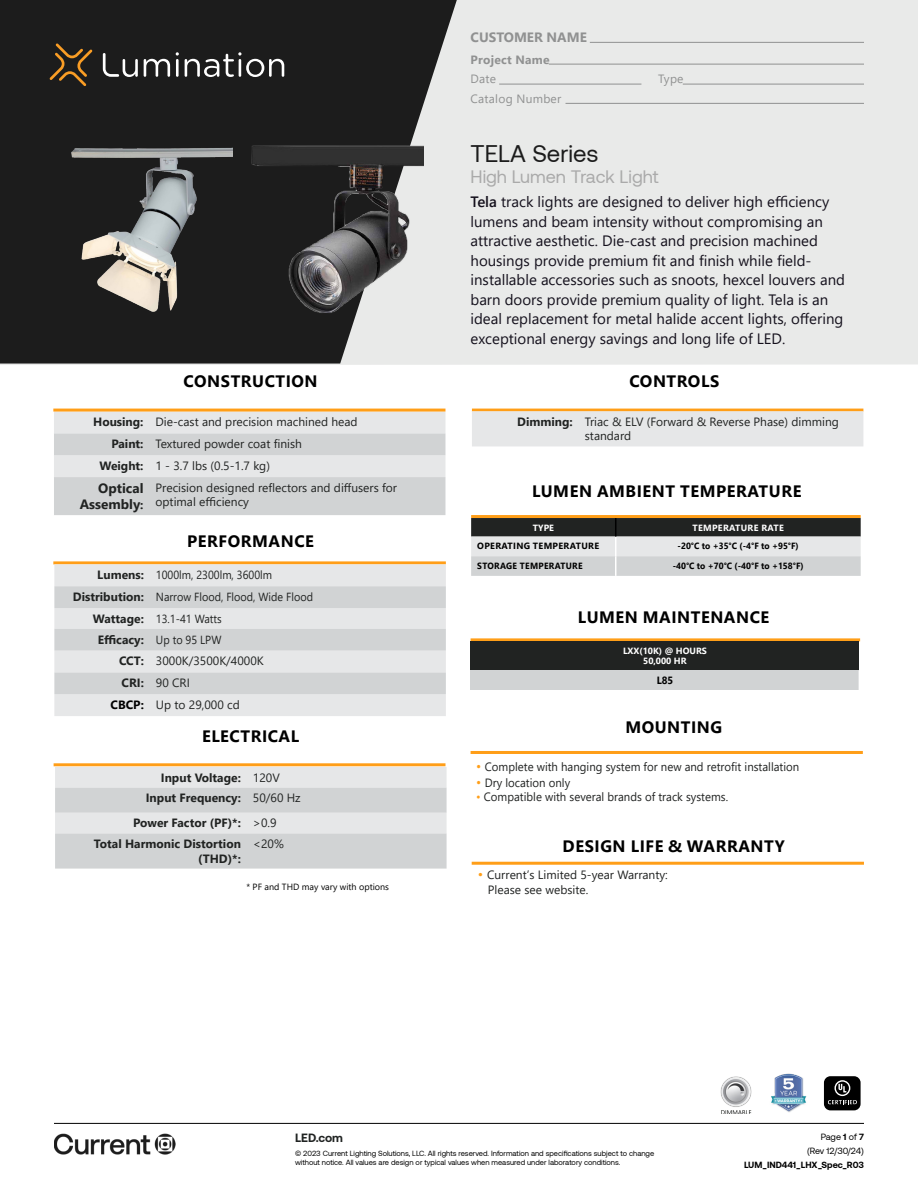
<style>
.page{position:relative;width:918px;height:1188px;background:#fff}
.page>*{position:absolute;margin:0;border:0;box-sizing:border-box;transform-origin:0 0}
.t1{font:24px "Aeonik";color:#1c1c1c}
.t2{font:18px "Aeonik";color:#aaa}
.t3{font:700 16.5px "Segoe UI";letter-spacing:.035em;color:#000}
.t4{font:15px/19.5px "Segoe UI";color:#14101c}
.t5{font:700 13.5px/16.2px "Segoe UI";color:#212322;text-align:right}
.t6{font:700 13.5px "Segoe UI";color:#909191}
.t7{font:12px/14.4px "Segoe UI";color:#212322}
.t8{font:12px "Segoe UI";color:#212322;scale:.95 1}
.t9{font:700 12px/20.7px "Segoe UI";color:#212322;text-align:center}
.t10{font:12px "Segoe UI";letter-spacing:.02em;color:#909191}
.t11{font:700 12px "Segoe UI";letter-spacing:.02em;color:#909191}
.t12{font:700 12px "Aeonik";color:#202322}
.t13{font:11.7px "Segoe UI";color:#212322;scale:.92 1}
.t14{font:700 10.5px "Segoe UI";color:#000;scale:.95 1}
.t15{font:700 9px "Segoe UI";letter-spacing:.035em;color:#000;scale:.95 1}
.t16{font:700 9px "Segoe UI";color:#000;scale:.95 1}
.t17{font:9px "Segoe UI";color:#000}
.t18{font:700 9px/10.5px "Segoe UI";color:#fff;text-align:center}
.t19{font:700 9px "Aeonik";color:#000}
.t20{font:9px/14.1px "Aeonik";letter-spacing:-.005em;color:#000;text-align:right}
.t21{font:700 9px "Segoe UI";letter-spacing:.035em;color:#000}
.t22{font:700 9px "Segoe UI";letter-spacing:.035em;color:#fff}
.t23{font:7.5px/9.8px "Aeonik";color:#000}
.s1{font-weight:600}
.s2{font-weight:700}
.s3{font-size:12px}
.s4{font-weight:700;font-size:12px}
.s5{font-weight:400;font-size:11.7px}
.s6{font-weight:700;color:#000}
.s7{font-weight:400}
.s8{font-size:13.5px;color:#ff9f19}
.s9{color:#ff9f19}
</style>
<div class="page">
<div style="left:0;top:0;width:918px;height:365px;background:#e9eae9"></div>
<hr style="left:53px;top:561px;width:393px;height:3px;background:#ff9e18">
<div style="left:54px;top:564px;width:392px;height:152px;background:#e6e7e8"></div>
<svg style="left:54px;top:586px;width:392px;height:108px;background:#d9dbdc"></svg>
<svg style="left:54px;top:412px;width:391px;height:103px;background:#d9dbdc"></svg>
<hr style="left:53px;top:409px;width:392px;height:3px;background:#ff9e18">
<hr style="left:472px;top:409px;width:391px;height:3px;background:#ff9e18">
<hr style="left:471px;top:515px;width:390px;height:3px;background:#ff9e18">
<svg style="left:471px;top:518px;width:390px;height:58px;background:#a1a2a3"></svg>
<hr style="left:471px;top:638px;width:389px;height:3px;background:#ff9e18">
<div style="left:471px;top:641px;width:388px;height:29px;background:#212322"></div>
<div style="left:471px;top:670px;width:388px;height:20px;background:#d1d3d4"></div>
<hr style="left:54px;top:763px;width:392px;height:3px;background:#ff9e18">
<svg style="left:55px;top:767px;width:392px;height:102px;background:#d9dbdc"></svg>
<div style="left:472px;top:411px;width:391px;height:35px;background:#e6e7e8"></div>
<hr style="left:471px;top:751px;width:392px;height:3px;background:#ff9e18">
<hr style="left:472px;top:862px;width:392px;height:3px;background:#ff9e18">
<img style="left:771px;top:1073px;width:36px;height:39px">
<img style="left:720px;top:1076px;width:32px;height:37px">
<svg style="left:0;top:0;width:461px;height:364px;background:#3a3a3a"></svg>
<hr style="left:549px;top:64px;width:315px;height:1px;background:#909191">
<hr style="left:499px;top:84px;width:142px;height:1px;background:#909191">
<hr style="left:683px;top:84px;width:181px;height:1px;background:#909191">
<hr style="left:566px;top:103px;width:298px;height:1px;background:#909191">
<svg style="left:144px;top:59px;width:26px;height:18px"></svg>
<hr style="left:176px;top:59px;width:3px;height:18px;background:#fff">
<svg style="left:176px;top:52px;width:3px;height:4px"></svg>
<svg style="left:185px;top:52px;width:99px;height:25px"></svg>
<svg style="left:103px;top:53px;width:35px;height:24px"></svg>
<svg style="left:50px;top:44px;width:42px;height:42px;background:#49361d"></svg>
<img style="left:249px;top:142px;width:174px;height:178px">
<img style="left:66px;top:142px;width:167px;height:178px">
<hr style="left:54px;top:1123px;width:810px;height:1px;background:#000">
<img style="left:54px;top:1133px;width:122px;height:22px">
<div style="left:824px;top:1076px;width:37px;height:34px;background:#000;border-radius:7px"></div>
<svg style="left:828px;top:1080px;width:29px;height:24px"></svg>
<hr style="left:590px;top:42px;width:274px;height:1px;background:#909191">
<p class="t6" style="left:471px;top:24px;width:118px">CUSTOMER NAME</p>
<p class="t11" style="left:471px;top:48px;width:81px">Project Name</p>
<p class="t10" style="left:471px;top:68px;width:27px">Date</p>
<p class="t10" style="left:658px;top:68px;width:27px">Type</p>
<p class="t10" style="left:471px;top:87px;width:92px">Catalog Number</p>
<h1 class="t1" style="left:471px;top:140px;width:129px">TELA Series</h1>
<p class="t2" style="left:471px;top:167px;width:190px">High Lumen Track Light</p>
<p class="t4" style="left:471px;top:191px;width:376px"><span class="s1">Tela</span> track lights are designed to deliver high efficiency lumens and beam intensity without compromising an attractive aesthetic. Die-cast and precision machined housings provide premium fit and finish while field&shy;installable accessories such as snoots, hexcel louvers and barn doors provide premium quality of light. Tela is an ideal replacement for metal halide accent lights, offering exceptional energy savings and long life of LED.</p>
<p class="t3" style="left:184px;top:366px;width:136px">CONSTRUCTION</p>
<p class="t3" style="left:629px;top:366px;width:91px">CONTROLS</p>
<p class="t7" style="left:93px;top:414px;width:266px"><span class="s2">Housing:</span> Die-cast and precision machined head</p>
<p class="t7" style="left:111px;top:436px;width:192px"><span class="s2">Paint:</span> Textured powder coat finish</p>
<p class="t7" style="left:99px;top:457px;width:172px"><span class="s2">Weight:</span> 1 - 3.7 lbs (0.5-1.7 kg)</p>
<p class="t5" style="left:80px;top:479px;width:65px">Optical<br>Assembly<span class="s3">:</span></p>
<p class="t7" style="left:156px;top:479px;width:243px">Precision designed reflectors and diffusers for optimal efficiency</p>
<p class="t3" style="left:187px;top:525px;width:128px">PERFORMANCE</p>
<p class="t13" style="left:97px;top:564px;width:192px"><span class="s4">Lumens:</span> 1000lm, 2300lm, 3600lm</p>
<p class="t13" style="left:73px;top:586px;width:263px"><span class="s4">Distribution:</span> Narrow Flood, Flood, Wide Flood</p>
<p class="t13" style="left:93px;top:608px;width:142px"><span class="s4">Wattage:</span> 13.1-41 Watts</p>
<p class="t9" style="left:98px;top:628px;width:125px">Efficacy: <span class="s5">Up to 95 LPW</span></p>
<p class="t7" style="left:119px;top:653px;width:146px"><span class="s2">CCT:</span> 3000K/3500K/4000K</p>
<p class="t7" style="left:122px;top:675px;width:70px"><span class="s2">CRI:</span> 90 CRI</p>
<p class="t7" style="left:111px;top:696px;width:131px"><span class="s6">CBCP:</span> Up to 29,000 cd</p>
<p class="t3" style="left:202px;top:721px;width:99px">ELECTRICAL</p>
<p class="t9" style="left:146px;top:766px;width:156px">Input Voltage: <span class="s7">120V<br></span>Input Frequency: <span class="s7">50/60 Hz</span></p>
<p class="t9" style="left:94px;top:812px;width:184px;text-align:left;text-indent:39px">Power Factor (PF)*: <span class="s7">&gt;0.9<br></span>Total Harmonic Distortion</p>
<p class="t9" style="left:198px;top:847px;width:44px">(THD)*:</p>
<p class="t7" style="left:253px;top:836px;width:32px">&lt;20%</p>
<p class="t17" style="left:246px;top:879px;width:144px">* PF and THD may vary with options</p>
<p class="t7" style="left:585px;top:414px;width:256px;text-indent:-68px"><span class="s2">Dimming:</span> Triac &amp; ELV (Forward &amp; Reverse Phase) dimming standard</p>
<p class="t3" style="left:532px;top:476px;width:271px">LUMEN AMBIENT TEMPERATURE</p>
<p class="t18" style="left:533px;top:521px;width:23px">TYPE</p>
<p class="t22" style="left:692px;top:519px;width:93px">TEMPERATURE RATE</p>
<p class="t21" style="left:477px;top:537px;width:123px">OPERATING TEMPERATURE</p>
<p class="t15" style="left:678px;top:537px;width:129px">-20°C to +35°C (-4°F to +95°F)</p>
<p class="t15" style="left:477px;top:557px;width:112px">STORAGE TEMPERATURE</p>
<p class="t16" style="left:673px;top:557px;width:139px">-40°C to +70°C (-40°F to +158°F)</p>
<p class="t3" style="left:578px;top:601px;width:193px">LUMEN MAINTENANCE</p>
<p class="t18" style="left:623px;top:645px;width:85px">LXX(10K) @ HOURS<br>50,000 HR</p>
<p class="t14" style="left:657px;top:670px;width:19px">L85</p>
<p class="t3" style="left:625px;top:712px;width:98px">MOUNTING</p>
<p class="t8" style="left:476px;top:755px;width:342px"><span class="s8">•</span> Complete with hanging system for new and retrofit installation</p>
<p class="t8" style="left:476px;top:771px;width:101px"><span class="s8">•</span> Dry location only</p>
<p class="t8" style="left:476px;top:786px;width:267px"><span class="s9">•</span> Compatible with several brands of track systems.</p>
<p class="t3" style="left:563px;top:831px;width:224px">DESIGN LIFE &amp; WARRANTY</p>
<p class="t7" style="left:488px;top:867px;width:182px;text-indent:-10px"><span class="s8">•</span> Current’s Limited 5-year Warranty:<br>Please see website.</p>
<p class="t12" style="left:295px;top:1131px;width:49px">LED.com</p>
<p class="t23" style="left:295px;top:1148px;width:361px">© 2023 Current Lighting Solutions, LLC. All rights reserved. Information and specifications subject to change without notice. All values are design or typical values when measured under laboratory conditions.</p>
<p class="t20" style="left:807px;top:1130px;width:58px">Page <span class="s2">1</span> of <span class="s2">7 </span>(Rev 12/30/24)</p>
<p class="t19" style="left:744px;top:1160px;width:121px">LUM_IND441_LHX_Spec_R03</p>
</div>
